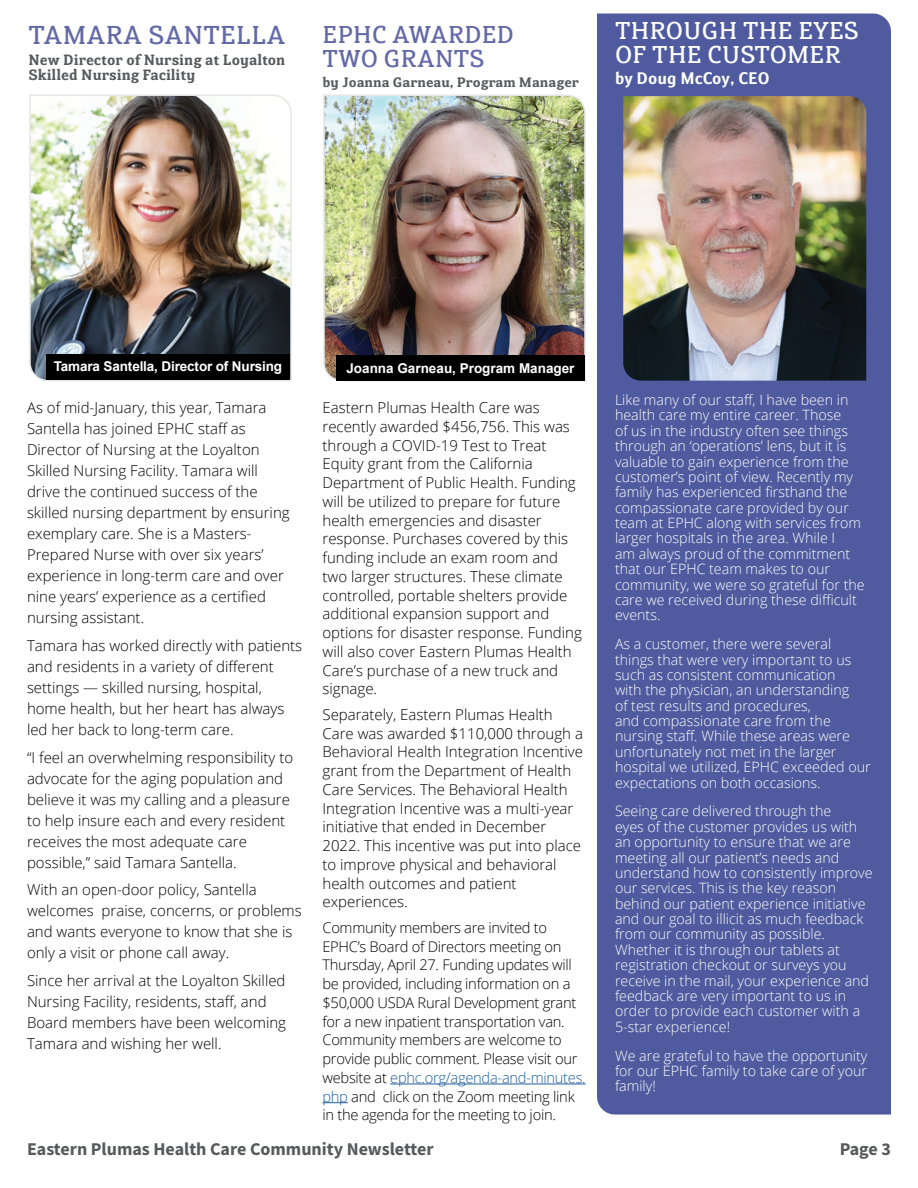
<style>
.page{position:relative;width:918px;height:1188px;background:#fff}
.page>*{position:absolute;margin:0;border:0;box-sizing:border-box;transform-origin:0 0}
.t1{font:25.5px "Susan Classic";letter-spacing:.01em;color:#6269a7}
.t2{font:24px/24px "Susan Classic";letter-spacing:.01em;color:#fff}
.t3{font:24px/24px "Susan Classic";letter-spacing:.01em;color:#6269a7}
.t4{font:700 18px "Source Sans Pro";color:#58595b}
.t5{font:700 16.5px "Susan Sans";color:#fff}
.t6{font:300 15px/21px "Open Sans";color:#000}
.t7{font:300 14.7px/18.8px "Open Sans";letter-spacing:-.02em;color:#000}
.t8{font:700 14.7px/15px "Susan Classic";color:#58595b}
.t9{font:300 14.25px/15.5px "Open Sans";color:#fff}
.t10{font:700 13.5px "Arial";letter-spacing:-.01em;color:#fff}
.t11{font:700 13.5px "Susan Classic";color:#58595b}
.s1{color:#215e9e}
</style>
<div class="page">
<div style="left:597px;top:14px;width:294px;height:1101px;background:#4f5b9e"></div>
<img style="left:623px;top:96px;width:243px;height:285px">
<img style="left:29px;top:94px;width:263px;height:287px">
<div style="left:46px;top:354px;width:244px;height:25px;background:#000"></div>
<hr style="left:390px;top:1084px;width:196px;height:1px;background:#215e9e">
<svg style="left:322px;top:1102px;width:26px;height:1px"></svg>
<img style="left:323px;top:94px;width:263px;height:287px">
<div style="left:336px;top:355px;width:249px;height:26px;background:#000"></div>
<h1 class="t1" style="left:29px;top:19px;width:258px">TAMARA SANTELLA</h1>
<p class="t8" style="left:28px;top:52px;width:258px">New Director of Nursing at Loyalton<br>Skilled Nursing Facility</p>
<h2 class="t3" style="left:323px;top:23px;width:193px">EPHC AWARDED<br>TWO GRANTS</h2>
<p class="t11" style="left:322px;top:74px;width:258px">by Joanna Garneau, Program Manager</p>
<h2 class="t2" style="left:615px;top:19px;width:245px">THROUGH THE EYES<br>OF THE CUSTOMER</h2>
<p class="t5" style="left:615px;top:67px;width:156px">by Doug McCoy, CEO</p>
<p class="t10" style="left:54px;top:358px;width:230px">Tamara Santella, Director of Nursing</p>
<p class="t6" style="left:27px;top:397px;width:264px">As of mid-January, this year, Tamara Santella has joined EPHC staff as Director of Nursing at the Loyalton Skilled Nursing Facility. Tamara will drive the continued success of the skilled nursing department by ensuring exemplary care. She is a Masters-Prepared Nurse with over six years’ experience in long-term care and over nine years’ experience as a certified nursing assistant.</p>
<p class="t6" style="left:27px;top:635px;width:277px">Tamara has worked directly with patients and residents in a variety of different settings — skilled nursing, hospital, home health, but her heart has always led her back to long-term care.</p>
<p class="t6" style="left:27px;top:746px;width:268px">“I feel an overwhelming responsibility to advocate for the aging population and believe it was my calling and a pleasure to help insure each and every resident receives the most adequate care possible,” said Tamara Santella.</p>
<p class="t6" style="left:27px;top:879px;width:276px">With an open-door policy, Santella welcomes praise, concerns, or problems and wants everyone to know that she is only a visit or phone call away.</p>
<p class="t6" style="left:27px;top:970px;width:261px">Since her arrival at the Loyalton Skilled Nursing Facility, residents, staff, and Board members have been welcoming Tamara and wishing her well.</p>
<p class="t10" style="left:346px;top:359px;width:230px">Joanna Garneau, Program Manager</p>
<p class="t6" style="left:322px;top:398px;width:261px;line-height:18.8px">Eastern Plumas Health Care was recently awarded $456,756. This was through a COVID-19 Test to Treat Equity grant from the California Department of Public Health. Funding will be utilized to prepare for future health emergencies and disaster response. Purchases covered by this funding include an exam room and two larger structures. These climate controlled, portable shelters provide additional expansion support and options for disaster response. Funding will also cover Eastern Plumas Health Care’s purchase of a new truck and signage.</p>
<p class="t6" style="left:322px;top:705px;width:262px;line-height:18.8px">Separately, Eastern Plumas Health Care was awarded $110,000 through a Behavioral Health Integration Incentive grant from the Department of Health Care Services. The Behavioral Health Integration Incentive was a multi-year initiative that ended in December 2022. This incentive was put into place to improve physical and behavioral health outcomes and patient experiences.</p>
<p class="t7" style="left:322px;top:918px;width:265px">Community members are invited to EPHC’s Board of Directors meeting on Thursday, April 27. Funding updates will be provided, including information on a $50,000 USDA Rural Development grant for a new inpatient transportation van.<br>Community members are welcome to provide public comment. Please visit our website at <span class="s1">ephc.org/agenda-and-minutes. php</span> and click on the Zoom meeting link in the agenda for the meeting to join.</p>
<p class="t9" style="left:615px;top:392px;width:251px">Like many of our staff, I have been in health care my entire career. Those<br>of us in the industry often see things through an ‘operations’ lens, but it is valuable to gain experience from the customer’s point of view. Recently my family has experienced firsthand the compassionate care provided by our team at EPHC along with services from larger hospitals in the area. While I<br>am always proud of the commitment that our EPHC team makes to our community, we were so grateful for the care we received during these difficult events.</p>
<p class="t9" style="left:615px;top:636px;width:257px">As a customer, there were several things that were very important to us such as consistent communication<br>with the physician, an understanding<br>of test results and procedures,<br>and compassionate care from the nursing staff. While these areas were unfortunately not met in the larger hospital we utilized, EPHC exceeded our expectations on both occasions.</p>
<p class="t9" style="left:615px;top:803px;width:259px">Seeing care delivered through the<br>eyes of the customer provides us with an opportunity to ensure that we are meeting all our patient’s needs and understand how to consistently improve our services. This is the key reason behind our patient experience initiative and our goal to illicit as much feedback from our community as possible.<br>Whether it is through our tablets at registration checkout or surveys you receive in the mail, your experience and feedback are very important to us in order to provide each customer with a 5-star experience!</p>
<p class="t9" style="left:615px;top:1047px;width:254px;text-align:justify">We are grateful to have the opportunity for our EPHC family to take care of your family!</p>
<p class="t4" style="left:27px;top:1137px;width:408px">Eastern Plumas Health Care Community Newsletter</p>
<p class="t4" style="left:840px;top:1137px;width:53px">Page 3</p>
</div>
